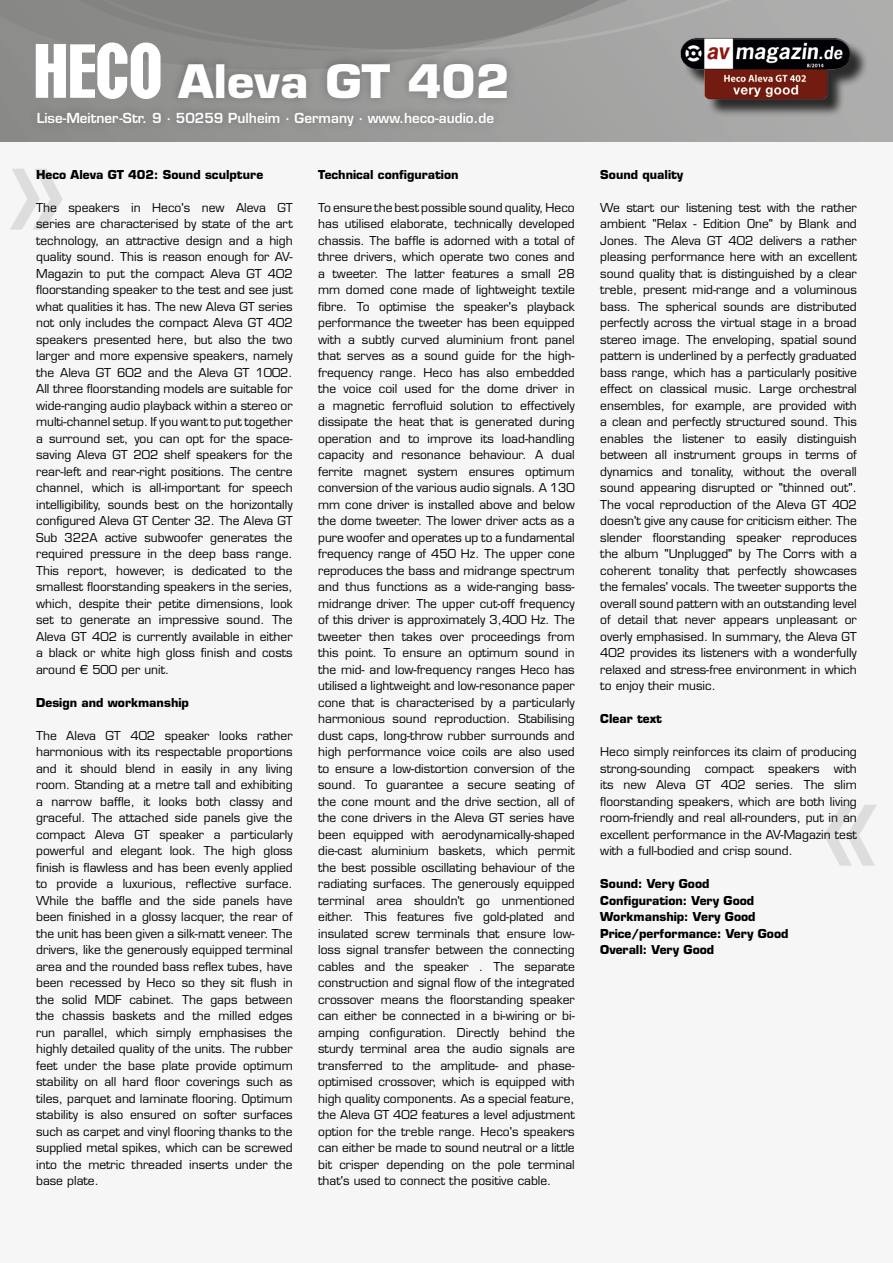
<style>
.page{position:relative;width:893px;height:1263px;background:#fff}
.page>*{position:absolute;margin:0;border:0;box-sizing:border-box;transform-origin:0 0}
.t1{font:700 45px "Eurostile LT Std";color:#fff;scale:1.06 1}
.t2{font:600 13.5px "Eurostile LT Std";color:#fff}
.t3{font:12px/16.5px "Eurostile LT Std";color:#000;text-align:justify}
.t4{font:700 12px/16.5px "Eurostile LT Std";color:#000}
</style>
<div class="page">
<svg style="left:0;top:0;width:893px;height:142px;background:#979796"></svg>
<div style="left:0;top:142px;width:893px;height:1121px;background:#f6f6f6"></div>
<div style="left:28px;top:103px;width:475px;height:31px;background:#000;opacity:.25"></div>
<svg style="left:36px;top:43px;width:125px;height:56px"></svg>
<svg style="left:10px;top:169px;width:53px;height:61px"></svg>
<svg style="left:824px;top:805px;width:53px;height:61px"></svg>
<div style="left:169px;top:54px;width:347px;height:53px;background:#000;opacity:.25"></div>
<div style="left:683px;top:41px;width:186px;height:77px;background:#000;opacity:.75"></div>
<img style="left:675px;top:34px;width:181px;height:68px">
<h1 class="t1" style="left:179px;top:53px;width:314px">Aleva GT 402</h1>
<p class="t2" style="left:37px;top:109px;width:459px">Lise-Meitner-Str. 9 · 50259 Pulheim · Germany · www.heco-audio.de</p>
<p class="t4" style="left:36px;top:166px;width:229px">Heco Aleva GT 402: Sound sculpture</p>
<p class="t3" style="left:36px;top:199px;width:258px">The speakers in Heco's new Aleva GT series are characterised by state of the art technology, an attractive design and a high quality sound. This is reason enough for AV-Magazin to put the compact Aleva GT 402 floorstanding speaker to the test and see just what qualities it has. The new Aleva GT series not only includes the compact Aleva GT 402 speakers presented here, but also the two larger and more expensive speakers, namely the Aleva GT 602 and the Aleva GT 1002.<br>All three floorstanding models are suitable for wide-ranging audio playback within a stereo or multi-channel setup. If you want to put together a surround set, you can opt for the space&shy;saving Aleva GT 202 shelf speakers for the rear-left and rear-right positions. The centre channel, which is all-important for speech intelligibility, sounds best on the horizontally configured Aleva GT Center 32. The Aleva GT Sub 322A active subwoofer generates the required pressure in the deep bass range.<br>This report, however, is dedicated to the smallest floorstanding speakers in the series, which, despite their petite dimensions, look set to generate an impressive sound. The Aleva GT 402 is currently available in either a black or white high gloss finish and costs around € 500 per unit.</p>
<p class="t4" style="left:36px;top:694px;width:154px">Design and workmanship</p>
<p class="t3" style="left:36px;top:727px;width:258px">The Aleva GT 402 speaker looks rather harmonious with its respectable proportions and it should blend in easily in any living room. Standing at a metre tall and exhibiting a narrow baffle, it looks both classy and graceful. The attached side panels give the compact Aleva GT speaker a particularly powerful and elegant look. The high gloss finish is flawless and has been evenly applied to provide a luxurious, reflective surface.<br>While the baffle and the side panels have been finished in a glossy lacquer, the rear of the unit has been given a silk-matt veneer. The drivers, like the generously equipped terminal area and the rounded bass reflex tubes, have been recessed by Heco so they sit flush in the solid MDF cabinet. The gaps between the chassis baskets and the milled edges run parallel, which simply emphasises the highly detailed quality of the units. The rubber feet under the base plate provide optimum stability on all hard floor coverings such as tiles, parquet and laminate flooring. Optimum stability is also ensured on softer surfaces such as carpet and vinyl flooring thanks to the supplied metal spikes, which can be screwed into the metric threaded inserts under the base plate.</p>
<p class="t4" style="left:318px;top:166px;width:142px">Technical configuration</p>
<p class="t3" style="left:318px;top:199px;width:258px">To ensure the best possible sound quality, Heco has utilised elaborate, technically developed chassis. The baffle is adorned with a total of three drivers, which operate two cones and a tweeter. The latter features a small 28 mm domed cone made of lightweight textile fibre. To optimise the speaker's playback performance the tweeter has been equipped with a subtly curved aluminium front panel that serves as a sound guide for the high&shy;frequency range. Heco has also embedded the voice coil used for the dome driver in a magnetic ferrofluid solution to effectively dissipate the heat that is generated during operation and to improve its load-handling capacity and resonance behaviour. A dual ferrite magnet system ensures optimum conversion of the various audio signals. A 130 mm cone driver is installed above and below the dome tweeter. The lower driver acts as a pure woofer and operates up to a fundamental frequency range of 450 Hz. The upper cone reproduces the bass and midrange spectrum and thus functions as a wide-ranging bass&shy;midrange driver. The upper cut-off frequency of this driver is approximately 3,400 Hz. The tweeter then takes over proceedings from this point. To ensure an optimum sound in the mid- and low-frequency ranges Heco has utilised a lightweight and low-resonance paper cone that is characterised by a particularly harmonious sound reproduction. Stabilising dust caps, long-throw rubber surrounds and high performance voice coils are also used to ensure a low-distortion conversion of the sound. To guarantee a secure seating of the cone mount and the drive section, all of the cone drivers in the Aleva GT series have been equipped with aerodynamically-shaped die-cast aluminium baskets, which permit the best possible oscillating behaviour of the radiating surfaces. The generously equipped terminal area shouldn't go unmentioned either. This features five gold-plated and insulated screw terminals that ensure low&shy;loss signal transfer between the connecting cables and the speaker . The separate construction and signal flow of the integrated crossover means the floorstanding speaker can either be connected in a bi-wiring or bi&shy;amping configuration. Directly behind the sturdy terminal area the audio signals are transferred to the amplitude- and phase&shy;optimised crossover, which is equipped with high quality components. As a special feature, the Aleva GT 402 features a level adjustment option for the treble range. Heco's speakers can either be made to sound neutral or a little bit crisper depending on the pole terminal that's used to connect the positive cable.</p>
<p class="t4" style="left:600px;top:166px;width:85px">Sound quality</p>
<p class="t3" style="left:600px;top:199px;width:258px">We start our listening test with the rather ambient "Relax - Edition One" by Blank and Jones. The Aleva GT 402 delivers a rather pleasing performance here with an excellent sound quality that is distinguished by a clear treble, present mid-range and a voluminous bass. The spherical sounds are distributed perfectly across the virtual stage in a broad stereo image. The enveloping, spatial sound pattern is underlined by a perfectly graduated bass range, which has a particularly positive effect on classical music. Large orchestral ensembles, for example, are provided with a clean and perfectly structured sound. This enables the listener to easily distinguish between all instrument groups in terms of dynamics and tonality, without the overall sound appearing disrupted or "thinned out".<br>The vocal reproduction of the Aleva GT 402 doesn't give any cause for criticism either. The slender floorstanding speaker reproduces the album "Unplugged" by The Corrs with a coherent tonality that perfectly showcases the females' vocals. The tweeter supports the overall sound pattern with an outstanding level of detail that never appears unpleasant or overly emphasised. In summary, the Aleva GT 402 provides its listeners with a wonderfully relaxed and stress-free environment in which to enjoy their music.</p>
<p class="t4" style="left:600px;top:711px;width:63px">Clear text</p>
<p class="t3" style="left:600px;top:744px;width:258px">Heco simply reinforces its claim of producing strong-sounding compact speakers with its new Aleva GT 402 series. The slim floorstanding speakers, which are both living room-friendly and real all-rounders, put in an excellent performance in the AV-Magazin test with a full-bodied and crisp sound.</p>
<p class="t4" style="left:600px;top:876px;width:190px">Sound: Very Good<br>Configuration: Very Good<br>Workmanship: Very Good<br>Price/performance: Very Good<br>Overall: Very Good</p>
</div>
